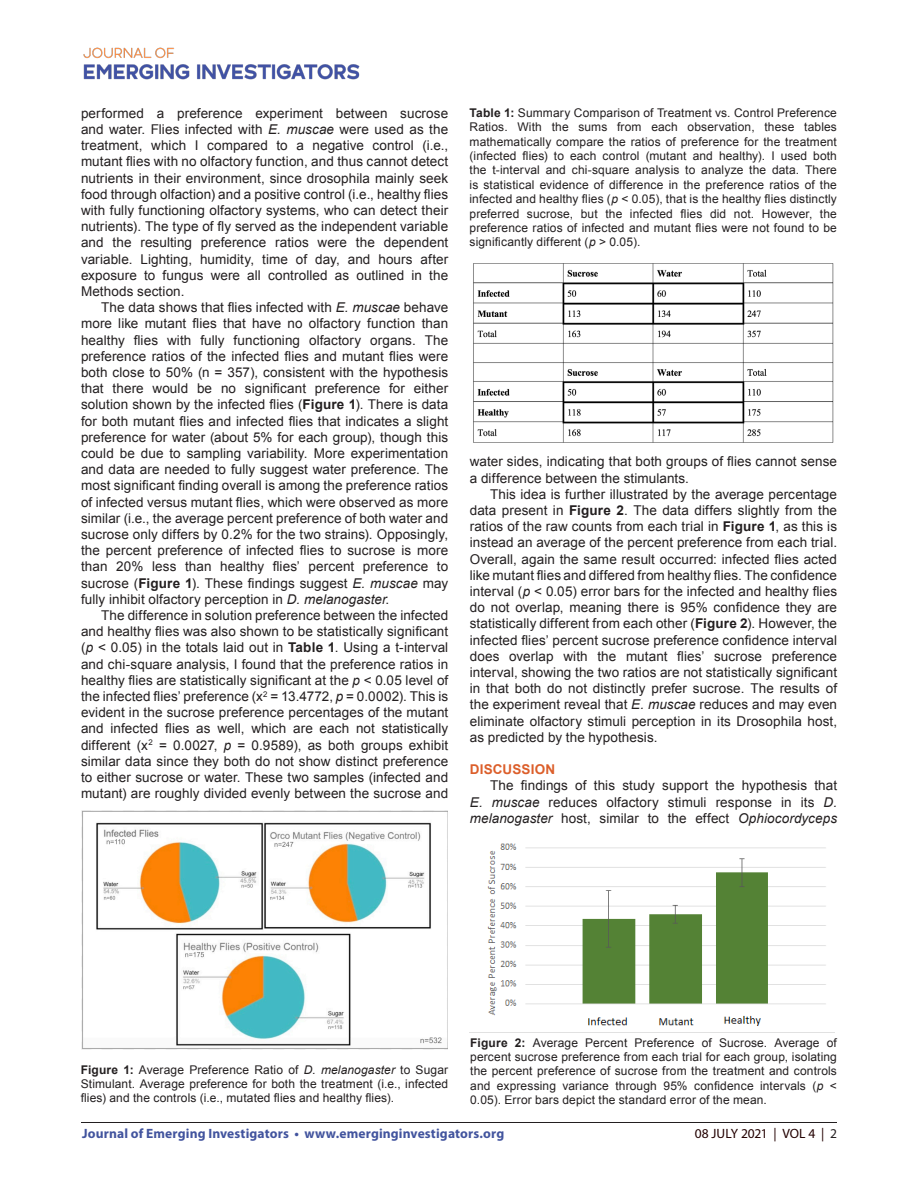
<style>
.page{position:relative;width:918px;height:1188px;background:#fff}
.page>*{position:absolute;margin:0;border:0;box-sizing:border-box;transform-origin:0 0}
.t1{font:13.5px/16.2px "Arial";letter-spacing:.005em;color:#231f20;text-align:justify}
.t2{font:700 13.5px "Myriad Pro";letter-spacing:.01em;color:#42549e}
.t3{font:13.5px "Myriad Pro";letter-spacing:-.005em;color:#230000}
.t4{font:700 13.5px "Arial";letter-spacing:.015em;color:#dc5f2b}
.t5{font:12px/14.4px "Arial";letter-spacing:.01em;color:#231f20;text-align:justify}
.s1{font-style:italic}
.s2{font-weight:700}
.s3{color:#231f20}
</style>
<div class="page">
<hr style="left:81px;top:1122px;width:756px;height:1px;background:#231f20">
<img style="left:83px;top:47px;width:277px;height:33px">
<img style="left:473px;top:263px;width:361px;height:180px">
<img style="left:82px;top:811px;width:366px;height:238px">
<img style="left:470px;top:843px;width:364px;height:190px">
<p class="t1" style="left:81px;top:105px;width:369px">performed a preference experiment between sucrose and water. Flies infected with <span class="s1">E. muscae</span> were used as the treatment, which I compared to a negative control (i.e., mutant flies with no olfactory function, and thus cannot detect nutrients in their environment, since drosophila mainly seek food through olfaction) and a positive control (i.e., healthy flies with fully functioning olfactory systems, who can detect their nutrients). The type of fly served as the independent variable and the resulting preference ratios were the dependent variable. Lighting, humidity, time of day, and hours after exposure to fungus were all controlled as outlined in the Methods section.</p>
<p class="t1" style="left:81px;top:300px;width:369px;text-indent:20px">The data shows that flies infected with <span class="s1">E. muscae</span> behave more like mutant flies that have no olfactory function than healthy flies with fully functioning olfactory organs. The preference ratios of the infected flies and mutant flies were both close to 50% (n = 357), consistent with the hypothesis that there would be no significant preference for either solution shown by the infected flies (<span class="s2">Figure 1</span>). There is data for both mutant flies and infected flies that indicates a slight preference for water (about 5% for each group), though this could be due to sampling variability. More experimentation and data are needed to fully suggest water preference. The most significant finding overall is among the preference ratios of infected versus mutant flies, which were observed as more similar (i.e., the average percent preference of both water and sucrose only differs by 0.2% for the two strains). Opposingly, the percent preference of infected flies to sucrose is more than 20% less than healthy flies’ percent preference to sucrose (<span class="s2">Figure 1</span>). These findings suggest <span class="s1">E. muscae</span> may fully inhibit olfactory perception in <span class="s1">D. melanogaster</span>.</p>
<p class="t1" style="left:81px;top:607px;width:369px;text-indent:20px">The difference in solution preference between the infected and healthy flies was also shown to be statistically significant (<span class="s1">p</span> &lt; 0.05) in the totals laid out in <span class="s2">Table 1</span>. Using a t-interval and chi-square analysis, I found that the preference ratios in healthy flies are statistically significant at the <span class="s1">p</span> &lt; 0.05 level of the infected flies’ preference (x<sup>2</sup> = 13.4772, <span class="s1">p</span> = 0.0002). This is evident in the sucrose preference percentages of the mutant and infected flies as well, which are each not statistically different (x<sup>2</sup> = 0.0027, <span class="s1">p</span> = 0.9589), as both groups exhibit similar data since they both do not show distinct preference to either sucrose or water. These two samples (infected and mutant) are roughly divided evenly between the sucrose and</p>
<p class="t5" style="left:470px;top:105px;width:369px"><span class="s2">Table 1:</span> Summary Comparison of Treatment vs. Control Preference Ratios. With the sums from each observation, these tables mathematically compare the ratios of preference for the treatment (infected flies) to each control (mutant and healthy). I used both the t-interval and chi-square analysis to analyze the data. There is statistical evidence of difference in the preference ratios of the infected and healthy flies (<span class="s1">p</span> &lt; 0.05), that is the healthy flies distinctly preferred sucrose, but the infected flies did not. However, the preference ratios of infected and mutant flies were not found to be significantly different (<span class="s1">p</span> &gt; 0.05).</p>
<p class="t1" style="left:470px;top:454px;width:369px">water sides, indicating that both groups of flies cannot sense a difference between the stimulants.</p>
<p class="t1" style="left:470px;top:486px;width:369px;text-indent:20px">This idea is further illustrated by the average percentage data present in <span class="s2">Figure 2</span>. The data differs slightly from the ratios of the raw counts from each trial in <span class="s2">Figure 1</span>, as this is instead an average of the percent preference from each trial.<br>Overall, again the same result occurred: infected flies acted like mutant flies and differed from healthy flies. The confidence interval (<span class="s1">p</span> &lt; 0.05) error bars for the infected and healthy flies do not overlap, meaning there is 95% confidence they are statistically different from each other (<span class="s2">Figure 2</span>). However, the infected flies’ percent sucrose preference confidence interval does overlap with the mutant flies’ sucrose preference interval, showing the two ratios are not statistically significant in that both do not distinctly prefer sucrose. The results of the experiment reveal that <span class="s1">E. muscae</span> reduces and may even eliminate olfactory stimuli perception in its Drosophila host, as predicted by the hypothesis.</p>
<p class="t4" style="left:470px;top:761px;width:87px">DISCUSSION</p>
<p class="t1" style="left:470px;top:778px;width:369px;text-indent:20px">The findings of this study support the hypothesis that <span class="s1">E. muscae</span> reduces olfactory stimuli response in its <span class="s1">D. melanogaster</span> host, similar to the effect <span class="s1">Ophiocordyceps</span></p>
<p class="t5" style="left:81px;top:1062px;width:369px"><span class="s2">Figure 1:</span> Average Preference Ratio of <span class="s1">D. melanogaster</span> to Sugar Stimulant. Average preference for both the treatment (i.e., infected flies) and the controls (i.e., mutated flies and healthy flies).</p>
<p class="t5" style="left:470px;top:1035px;width:368px"><span class="s2">Figure 2:</span> Average Percent Preference of Sucrose. Average of percent sucrose preference from each trial for each group, isolating the percent preference of sucrose from the treatment and controls and expressing variance through 95% confidence intervals (<span class="s1">p</span> &lt; 0.05). Error bars depict the standard error of the mean.</p>
<p class="t2" style="left:82px;top:1125px;width:424px">Journal of Emerging Investigators • www.emerginginvestigators.org</p>
<p class="t3" style="left:695px;top:1125px;width:144px">08 JULY 2021 | VOL 4 | <span class="s3">2</span></p>
</div>
